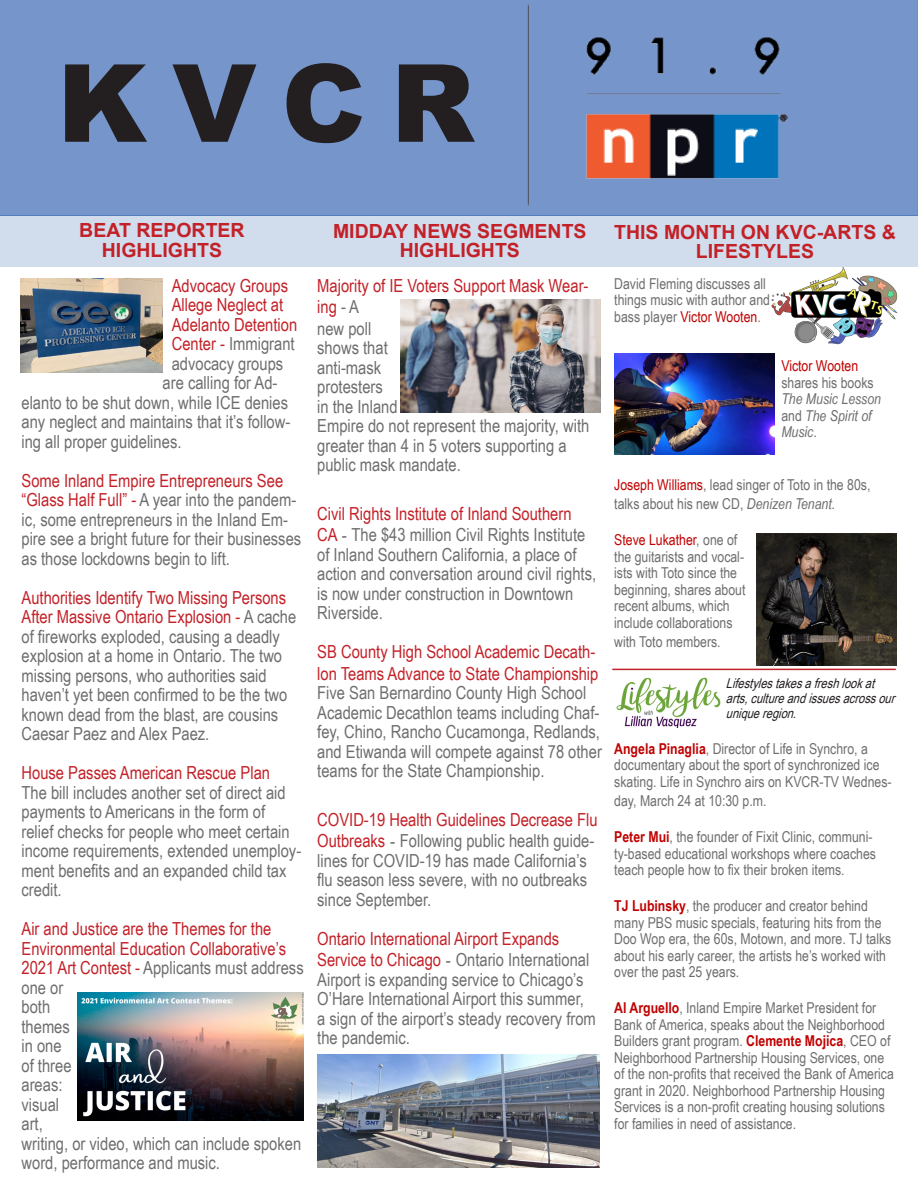
<style>
.page{position:relative;width:918px;height:1188px;background:#fff}
.page>*{position:absolute;margin:0;border:0;box-sizing:border-box;transform-origin:0 0}
.t1{font:900 108px "Arial";color:#231f20}
.t2{font:700 19.5px/19.5px "Arial";color:#c32128;text-align:center}
.t3{font:18px/19.5px "Arial Narrow";color:#6e6e6e}
.t4{font:18px/21.6px "Arial Narrow";color:#c32128}
.t5{font:15px/16.5px "Arial Narrow";color:#6e6e6e}
.t6{font:italic 15px/16.5px "Arial Narrow";color:#6e6e6e}
.t7{font:italic 13.5px/15px "Arial Narrow";color:#231f20}
.s1{color:#c32128}
.s2{color:#6e6e6e}
.s3{font-family:"Minion Pro";color:#231f20}
.s4{color:#c00000}
.s5{font-style:normal;color:#c00000}
.s6{font-style:normal}
.s7{font-style:italic}
.s8{font-weight:700;color:#c00000}
</style>
<div class="page">
<div style="left:0;top:0;width:918px;height:216px;background:#7695ca"></div>
<div style="left:0;top:216px;width:918px;height:51px;background:#d1dced"></div>
<img style="left:770px;top:265px;width:130px;height:80px">
<img style="left:616px;top:677px;width:105px;height:51px">
<img style="left:503px;top:4px;width:285px;height:202px">
<hr style="left:612px;top:669px;width:284px;height:1px;background:#c32128">
<img style="left:400px;top:299px;width:200px;height:113px">
<img style="left:317px;top:1055px;width:282px;height:113px">
<img style="left:756px;top:534px;width:141px;height:131px">
<img style="left:614px;top:353px;width:160px;height:102px">
<img style="left:78px;top:993px;width:226px;height:127px">
<img style="left:20px;top:279px;width:143px;height:93px">
<p class="t1" style="left:57px;top:25px;width:419px">K V C R</p>
<p class="t2" style="left:79px;top:221px;width:167px">BEAT REPORTER</p>
<p class="t2" style="left:102px;top:240px;width:122px">HIGHLIGHTS</p>
<p class="t4" style="left:172px;top:274px;width:118px">Advocacy Groups</p>
<p class="t4" style="left:172px;top:293px;width:113px">Allege Neglect at</p>
<p class="t4" style="left:172px;top:313px;width:127px">Adelanto Detention</p>
<p class="t3" style="left:172px;top:333px;width:125px"><span class="s1">Center -</span> Immigrant</p>
<p class="t3" style="left:172px;top:353px;width:113px">advocacy groups</p>
<p class="t3" style="left:163px;top:372px;width:116px">are calling for Ad-</p>
<p class="t3" style="left:22px;top:392px;width:268px">elanto to be shut down, while ICE denies</p>
<p class="t3" style="left:22px;top:411px;width:270px">any neglect and maintains that it’s follow-</p>
<p class="t3" style="left:22px;top:431px;width:161px">ing all proper guidelines.</p>
<p class="t3" style="left:22px;top:470px;width:281px"><span class="s1">Some Inland Empire Entrepreneurs See “Glass Half Full” -</span> A year into the pandem&shy;ic, some entrepreneurs in the Inland Em&shy;pire see a bright future for their businesses as those lockdowns begin to lift.</p>
<p class="t3" style="left:22px;top:587px;width:276px"><span class="s1">Authorities Identify Two Missing Persons After Massive Ontario Explosion -</span> A cache of fireworks exploded, causing a deadly explosion at a home in Ontario. The two missing persons, who authorities said haven’t yet been confirmed to be the two known dead from the blast, are cousins Caesar Paez and Alex Paez.</p>
<p class="t3" style="left:22px;top:762px;width:281px"><span class="s1">House Passes American Rescue Plan<br></span>The bill includes another set of direct aid payments to Americans in the form of relief checks for people who meet certain income requirements, extended unemploy&shy;ment benefits and an expanded child tax credit.</p>
<p class="t3" style="left:22px;top:918px;width:284px"><span class="s1">Air and Justice are the Themes for the<br>Environmental Education Collaborative’s<br>2021 Art Contest -</span> Applicants must address one or<br>both<br>themes<br>in one<br>of three<br>areas:<br>visual<br>art,<br>writing, or video, which can include spoken word, performance and music.</p>
<p class="t2" style="left:333px;top:221px;width:255px">MIDDAY NEWS SEGMENTS</p>
<p class="t2" style="left:400px;top:241px;width:122px">HIGHLIGHTS</p>
<p class="t4" style="left:317px;top:274px;width:273px">Majority of IE Voters Support Mask Wear&shy;ing <span class="s2">- A<br>new poll</span></p>
<p class="t3" style="left:317px;top:338px;width:274px">shows that<br>anti-mask<br>protesters<br>in the Inland<br>Empire do not represent the majority, with greater than 4 in 5 voters supporting a public mask mandate.</p>
<p class="t4" style="left:317px;top:502px;width:270px">Civil Rights Institute of Inland Southern<br>CA <span class="s3">-</span> <span class="s2">The $43 million Civil Rights Institute</span></p>
<p class="t3" style="left:317px;top:544px;width:280px">of Inland Southern California, a place of action and conversation around civil rights, is now under construction in Downtown Riverside.</p>
<p class="t4" style="left:317px;top:641px;width:283px">SB County High School Academic Decath&shy;lon Teams Advance to State Championship</p>
<p class="t3" style="left:317px;top:683px;width:286px">Five San Bernardino County High School Academic Decathlon teams including Chaf&shy;fey, Chino, Rancho Cucamonga, Redlands, and Etiwanda will compete against 78 other teams for the State Championship.</p>
<p class="t4" style="left:317px;top:808px;width:282px">COVID-19 Health Guidelines Decrease Flu<br>Outbreaks <span class="s3">-</span> <span class="s2">Following public health guide-</span></p>
<p class="t3" style="left:317px;top:850px;width:271px;text-align:justify">lines for COVID-19 has made California’s flu season less severe, with no outbreaks since September.</p>
<p class="t4" style="left:317px;top:927px;width:274px">Ontario International Airport Expands<br>Service to Chicago <span class="s3">-</span> <span class="s2">Ontario International</span></p>
<p class="t3" style="left:317px;top:969px;width:280px">Airport is expanding service to Chicago’s O’Hare International Airport this summer, a sign of the airport’s steady recovery from the pandemic.</p>
<p class="t2" style="left:614px;top:222px;width:283px">THIS MONTH ON KVC-ARTS &amp;<br>LIFESTYLES</p>
<p class="t5" style="left:614px;top:275px;width:157px">David Fleming discusses all things music with author and bass player <span class="s4">Victor Wooten</span>.</p>
<p class="t6" style="left:781px;top:357px;width:101px"><span class="s5">Victor Wooten </span><span class="s6">shares his books<br></span>The Music Lesson <span class="s6">and</span> The Spirit of<br>Music<span class="s6">.</span></p>
<p class="t5" style="left:614px;top:474px;width:258px;line-height:19.5px"><span class="s4">Joseph Williams</span>, lead singer of Toto in the 80s, talks about his new CD, <span class="s7">Denizen Tenant.</span></p>
<p class="t5" style="left:614px;top:531px;width:133px"><span class="s4">Steve Lukather</span>, one of the guitarists and vocal&shy;ists with Toto since the beginning, shares about recent albums, which include collaborations</p>
<p class="t5" style="left:614px;top:633px;width:108px">with Toto members.</p>
<p class="t7" style="left:726px;top:675px;width:175px">Lifestylestakesafreshlookat arts,cultureandissuesacrossour uniqueregion.</p>
<p class="t5" style="left:614px;top:740px;width:279px"><span class="s8">Angela Pinaglia</span>, Director of Life in Synchro, a documentary about the sport of synchronized ice skating. Life in Synchro airs on KVCR-TV Wednes-</p>
<p class="t5" style="left:614px;top:792px;width:154px">day, March 24 at 10:30 p.m.</p>
<p class="t5" style="left:614px;top:828px;width:263px"><span class="s8">Peter Mui</span>, the founder of Fixit Clinic, communi&shy;ty-based educational workshops where coaches teach people how to fix their broken items.</p>
<p class="t5" style="left:614px;top:897px;width:279px"><span class="s8">TJ Lubinsky</span>, the producer and creator behind many PBS music specials, featuring hits from the Doo Wop era, the 60s, Motown, and more. TJ talks about his early career, the artists he’s worked with over the past 25 years.</p>
<p class="t5" style="left:614px;top:999px;width:281px"><span class="s8">Al Arguello</span>, Inland Empire Market President for Bank of America, speaks about the Neighborhood Builders grant program. <span class="s8">Clemente Mojica</span>, CEO of Neighborhood Partnership Housing Services, one of the non-profits that received the Bank of America grant in 2020. Neighborhood Partnership Housing Services is a non-profit creating housing solutions for families in need of assistance.</p>
</div>
